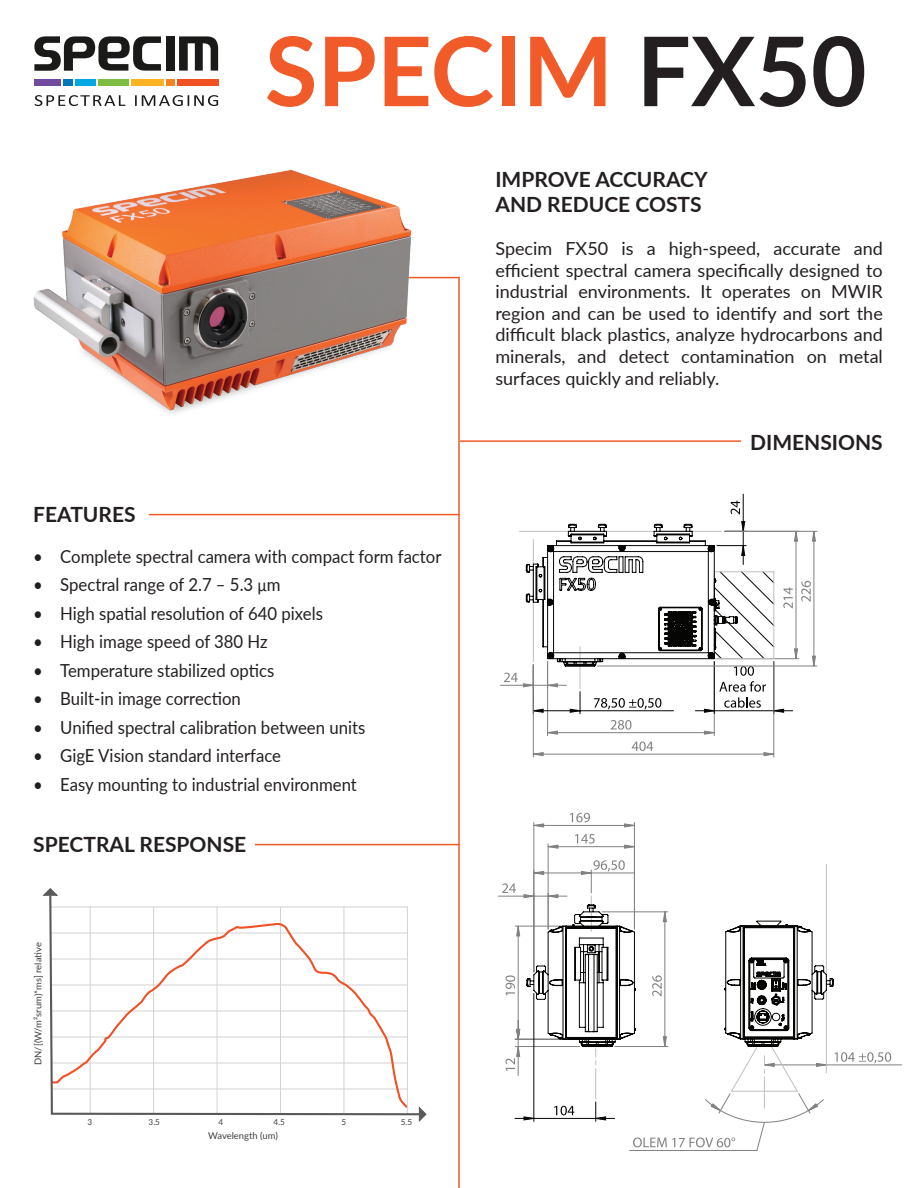
<style>
.page{position:relative;width:918px;height:1188px;background:#fff}
.page>*{position:absolute;margin:0;border:0;box-sizing:border-box;transform-origin:0 0}
.t1{font:700 96px "Lato";color:#f15b2a}
.t2{font:700 21px/25.2px "Lato";color:#231f20}
.t3{font:18px "Lato";color:#231f20;scale:.93 1}
.t4{font:18px/21.6px "Lato";color:#231f20;text-align:justify}
.t5{font:9.45px "Lato";color:#414042}
.t6{font:8.25px "Lato";color:#414042}
.s1{color:#231f20}
.s2{font-family:"Calibri"}
</style>
<div class="page">
<hr style="left:255px;top:277px;width:205px;height:1px;background:#f15b2a">
<svg style="left:35px;top:95px;width:90px;height:11px"></svg>
<svg style="left:135px;top:95px;width:83px;height:11px"></svg>
<div style="left:166px;top:36px;width:8px;height:35px;background:#1a1a18"></div>
<svg style="left:179px;top:36px;width:39px;height:35px"></svg>
<svg style="left:34px;top:36px;width:127px;height:35px"></svg>
<div style="left:34px;top:79px;width:27px;height:7px;background:#704b9e"></div>
<div style="left:75px;top:79px;width:21px;height:7px;background:#00a7e1"></div>
<div style="left:98px;top:79px;width:30px;height:7px;background:#7dbd41"></div>
<div style="left:166px;top:79px;width:9px;height:7px;background:#f58320"></div>
<div style="left:177px;top:79px;width:41px;height:7px;background:#f05022"></div>
<div style="left:131px;top:79px;width:32px;height:7px;background:#fcb423"></div>
<div style="left:63px;top:79px;width:10px;height:7px;background:#0077bd"></div>
<hr style="left:458px;top:277px;width:2px;height:911px;background:#f15b2a">
<hr style="left:460px;top:440px;width:281px;height:2px;background:#f15b2a">
<svg style="left:731px;top:501px;width:9px;height:13px"></svg>
<hr style="left:743px;top:494px;width:1px;height:37px;background:#050504">
<hr style="left:500px;top:685px;width:33px;height:1px;background:#808180">
<hr style="left:533px;top:665px;width:1px;height:92px;background:#808180">
<hr style="left:774px;top:662px;width:1px;height:95px;background:#808180">
<hr style="left:598px;top:666px;width:219px;height:1px;background:#808180">
<hr style="left:725px;top:531px;width:92px;height:1px;background:#808180">
<svg style="left:504px;top:521px;width:312px;height:235px"></svg>
<svg style="left:502px;top:883px;width:14px;height:10px"></svg>
<hr style="left:499px;top:896px;width:35px;height:1px;background:#808180">
<hr style="left:548px;top:844px;width:1px;height:85px;background:#808180">
<hr style="left:534px;top:822px;width:1px;height:150px;background:#808180">
<hr style="left:634px;top:822px;width:1px;height:107px;background:#808180">
<hr style="left:591px;top:873px;width:43px;height:1px;background:#808180">
<hr style="left:591px;top:896px;width:1px;height:35px;background:#c0bfbf">
<svg style="left:548px;top:834px;width:86px;height:15px"></svg>
<svg style="left:533px;top:813px;width:102px;height:15px"></svg>
<svg style="left:523px;top:860px;width:102px;height:38px"></svg>
<hr style="left:826px;top:1065px;width:76px;height:1px;background:#808180">
<hr style="left:826px;top:864px;width:1px;height:209px;background:#c0bfbf">
<svg style="left:506px;top:904px;width:385px;height:247px"></svg>
<hr style="left:255px;top:844px;width:205px;height:1px;background:#f15b2a">
<svg style="left:43px;top:888px;width:12px;height:8px"></svg>
<svg style="left:418px;top:1108px;width:9px;height:14px"></svg>
<svg style="left:48px;top:893px;width:373px;height:223px"></svg>
<img style="left:33px;top:170px;width:422px;height:243px">
<hr style="left:149px;top:514px;width:311px;height:1px;background:#f15b2a">
<h1 class="t1" style="left:265px;top:1px;width:603px">SPECIM <span class="s1">FX50</span></h1>
<p class="t2" style="left:495px;top:166px;width:214px">IMPROVE ACCURACY<br>AND REDUCE COSTS</p>
<p class="t4" style="left:495px;top:237px;width:389px">Specim FX50 is a high-speed, accurate and efficient spectral camera specifically designed to industrial environments. It operates on MWIR region and can be used to identify and sort the difficult black plastics, analyze hydrocarbons and minerals, and detect contamination on metal surfaces quickly and reliably.</p>
<p class="t2" style="left:33px;top:501px;width:104px">FEATURES</p>
<p class="t3" style="left:33px;top:543px;width:440px">• Complete spectral camera with compact form factor</p>
<p class="t3" style="left:33px;top:572px;width:267px">• Spectral range of 2.7 – 5.3 <span class="s2">μ</span>m</p>
<p class="t3" style="left:33px;top:600px;width:313px">• High spatial resolution of 640 pixels</p>
<p class="t3" style="left:33px;top:629px;width:254px">• High image speed of 380 Hz</p>
<p class="t3" style="left:33px;top:657px;width:261px">• Temperature stabilized optics</p>
<p class="t3" style="left:33px;top:686px;width:225px">• Built-in image correction</p>
<p class="t3" style="left:33px;top:714px;width:359px">• Unified spectral calibration between units</p>
<p class="t3" style="left:33px;top:743px;width:268px">• GigE Vision standard interface</p>
<p class="t3" style="left:33px;top:771px;width:350px">• Easy mounting to industrial environment</p>
<p class="t2" style="left:33px;top:831px;width:215px">SPECTRAL RESPONSE</p>
<p class="t5" style="left:31px;top:1065px;width:124px;rotate:-90deg">DN/[(W/m²srum)*ms] relative</p>
<p class="t6" style="left:87px;top:1116px;width:6px">3</p>
<p class="t6" style="left:149px;top:1116px;width:13px">3.5</p>
<p class="t6" style="left:219px;top:1116px;width:6px">4</p>
<p class="t6" style="left:274px;top:1116px;width:13px">4.5</p>
<p class="t6" style="left:342px;top:1116px;width:6px">5</p>
<p class="t6" style="left:401px;top:1116px;width:13px">5.5</p>
<p class="t5" style="left:208px;top:1129px;width:71px">Wavelength (um)</p>
<p class="t2" style="left:750px;top:428px;width:134px">DIMENSIONS</p>
</div>
